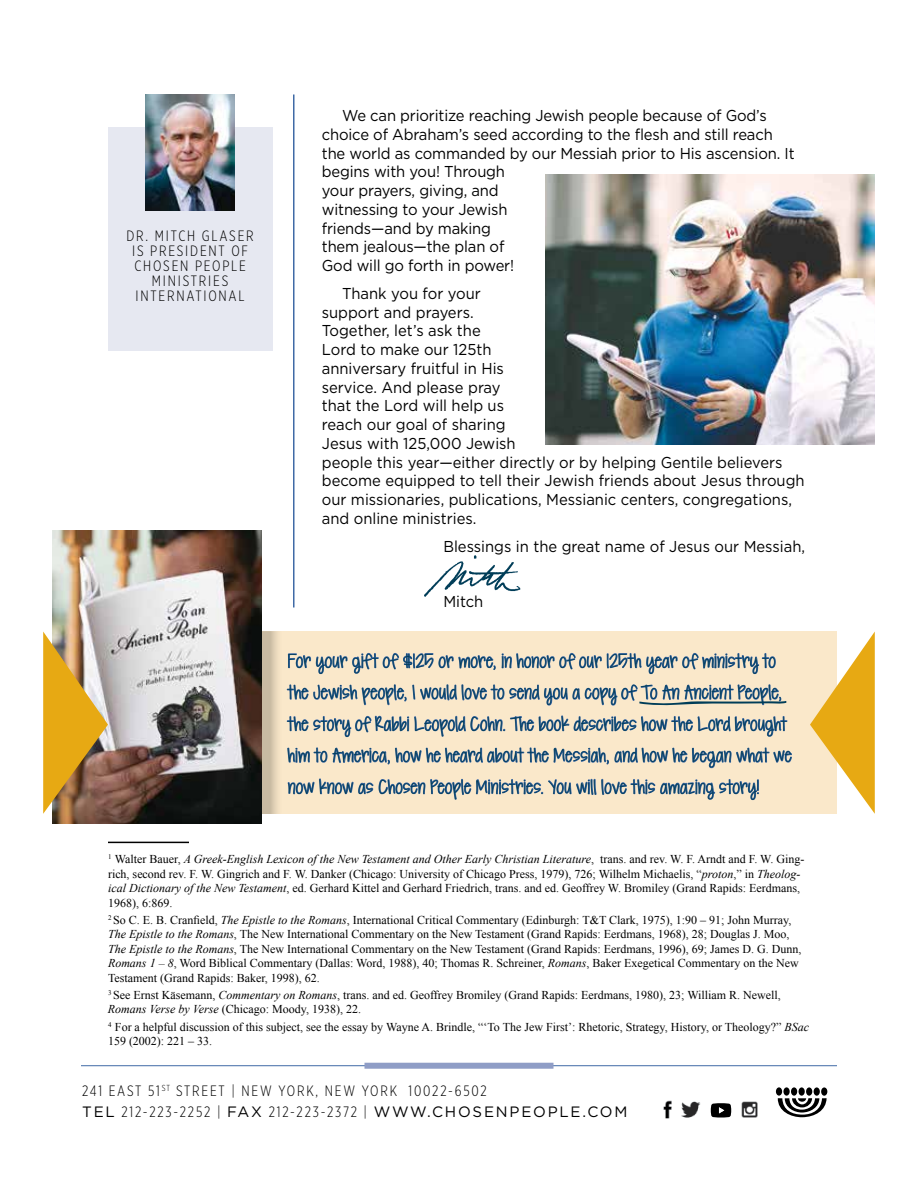
<style>
.page{position:relative;width:918px;height:1188px;background:#fff}
.page>*{position:absolute;margin:0;border:0;box-sizing:border-box;transform-origin:0 0}
.t1{font:18px/31.5px "KG Seven Sixteen";letter-spacing:.05em;color:#003d58}
.t2{font:15.75px/18.8px "Gotham";color:#000;scale:.94 1}
.t3{font:300 15px/15px "Gotham X Narrow";letter-spacing:.12em;color:#000;text-align:center}
.t4{font:15px "Gotham";letter-spacing:.12em;color:#000}
.t5{font:12px/14.4px "Times New Roman";color:#000}
.s1{font-style:italic}
.s2{font-family:"Gotham X Narrow";font-weight:300}
</style>
<div class="page">
<div style="left:68px;top:632px;width:769px;height:182px;background:#fae8ca"></div>
<div style="left:108px;top:127px;width:164px;height:224px;background:#e6e8f1"></div>
<svg style="left:262px;top:632px;width:16px;height:182px;background:#d2c3aa"></svg>
<hr style="left:81px;top:1065px;width:756px;height:1px;background:#406aa6">
<div style="left:364px;top:1063px;width:190px;height:6px;background:#8f9dc6"></div>
<div style="left:776px;top:1087px;width:6px;height:9px;background:#000;border-radius:50%"></div>
<div style="left:783px;top:1087px;width:7px;height:9px;background:#000;border-radius:50%"></div>
<div style="left:791px;top:1087px;width:6px;height:9px;background:#000;border-radius:50%"></div>
<div style="left:799px;top:1087px;width:6px;height:9px;background:#000;border-radius:50%"></div>
<div style="left:806px;top:1087px;width:6px;height:9px;background:#000;border-radius:50%"></div>
<div style="left:814px;top:1087px;width:6px;height:9px;background:#000;border-radius:50%"></div>
<div style="left:821px;top:1087px;width:6px;height:9px;background:#000;border-radius:50%"></div>
<svg style="left:778px;top:1098px;width:49px;height:19px"></svg>
<img style="left:663px;top:1101px;width:9px;height:17px">
<img style="left:681px;top:1101px;width:19px;height:17px">
<img style="left:741px;top:1101px;width:17px;height:16px">
<hr style="left:108px;top:842px;width:81px;height:1px;background:#000">
<img style="left:545px;top:175px;width:330px;height:270px">
<img style="left:145px;top:94px;width:90px;height:117px">
<hr style="left:293px;top:94px;width:2px;height:514px;background:#406aa6">
<img style="left:424px;top:555px;width:97px;height:42px">
<img style="left:52px;top:530px;width:210px;height:294px">
<img style="left:43px;top:632px;width:65px;height:182px">
<svg style="left:810px;top:632px;width:65px;height:182px"></svg>
<svg style="left:711px;top:1103px;width:20px;height:15px"></svg>
<svg style="left:287px;top:652px;width:505px;height:149px"></svg>
<p class="t3" style="left:126px;top:228px;width:129px">DR. MITCH GLASER<br>IS PRESIDENT OF<br>CHOSEN PEOPLE<br>MINISTRIES<br>INTERNATIONAL</p>
<p class="t2" style="left:322px;top:106px;width:504px;text-indent:20px">We can prioritize reaching Jewish people because of God’s choice of Abraham’s seed according to the flesh and still reach the world as commanded by our Messiah prior to His ascension. It begins with you! Through<br>your prayers, giving, and<br>witnessing to your Jewish<br>friends—and by making<br>them jealous—the plan of<br>God will go forth in power!</p>
<p class="t2" style="left:322px;top:284px;width:515px;text-indent:20px">Thank you for your<br>support and prayers.<br>Together, let’s ask the<br>Lord to make our 125th<br>anniversary fruitful in His<br>service. And please pray<br>that the Lord will help us<br>reach our goal of sharing<br>Jesus with 125,000 Jewish<br>people this year—either directly or by helping Gentile believers become equipped to tell their Jewish friends about Jesus through our missionaries, publications, Messianic centers, congregations, and online ministries.</p>
<h2 class="t2" style="left:443px;top:536px;width:386px">Blessings in the great name of Jesus our Messiah,</h2>
<h2 class="t2" style="left:443px;top:592px;width:44px">Mitch</h2>
<p class="t1" style="left:288px;top:645px;width:505px">For your gift of $125 or more, in honor of our 125th year of ministry to the Jewish people, I would love to send you a copy of To An Ancient People, the story of Rabbi Leopold Cohn. The book describes how the Lord brought him to America, how he heard about the Messiah, and how he began what we now know as Chosen People Ministries. You will love this amazing story!</p>
<p class="t5" style="left:108px;top:852px;width:698px"><sup>1</sup> Walter Bauer, <span class="s1">A Greek-English Lexicon of the New Testament and Other Early Christian Literature</span>, trans. and rev. W. F. Arndt and F. W. Ging&shy;rich, second rev. F. W. Gingrich and F. W. Danker (Chicago: University of Chicago Press, 1979), 726; Wilhelm Michaelis, “<span class="s1">proton</span>,” in <span class="s1">Theolog&shy;ical Dictionary of the New Testament</span>, ed. Gerhard Kittel and Gerhard Friedrich, trans. and ed. Geoffrey W. Bromiley (Grand Rapids: Eerdmans, 1968), 6:869.</p>
<p class="t5" style="left:108px;top:913px;width:695px"><sup>2</sup> So C. E. B. Cranfield, <span class="s1">The Epistle to the Romans</span>, International Critical Commentary (Edinburgh: T&amp;T Clark, 1975), 1:90 – 91; John Murray, <span class="s1">The Epistle to the Romans</span>, The New International Commentary on the New Testament (Grand Rapids: Eerdmans, 1968), 28; Douglas J. Moo, <span class="s1">The Epistle to the Romans</span>, The New International Commentary on the New Testament (Grand Rapids: Eerdmans, 1996), 69; James D. G. Dunn, <span class="s1">Romans 1 – 8</span>, Word Biblical Commentary (Dallas: Word, 1988), 40; Thomas R. Schreiner, <span class="s1">Romans</span>, Baker Exegetical Commentary on the New Testament (Grand Rapids: Baker, 1998), 62.</p>
<p class="t5" style="left:108px;top:988px;width:674px"><sup>3</sup> See Ernst Käsemann, <span class="s1">Commentary on Romans</span>, trans. and ed. Geoffrey Bromiley (Grand Rapids: Eerdmans, 1980), 23; William R. Newell,<br><span class="s1">Romans Verse by Verse</span> (Chicago: Moody, 1938), 22.</p>
<p class="t5" style="left:108px;top:1019px;width:703px"><sup>4</sup> For a helpful discussion of this subject, see the essay by Wayne A. Brindle, “‘To The Jew First’: Rhetoric, Strategy, History, or Theology?” <span class="s1">BSac<br></span>159 (2002): 221 – 33.</p>
<p class="t3" style="left:82px;top:1083px;width:406px">241 EAST 51<sup>ST</sup> STREET | NEW YORK, NEW YORK 10022-6502</p>
<p class="t4" style="left:82px;top:1104px;width:547px">TEL <span class="s2">212-223-2252 |</span> FAX <span class="s2">212-223-2372 |</span> WWW.CHOSENPEOPLE.COM</p>
</div>
